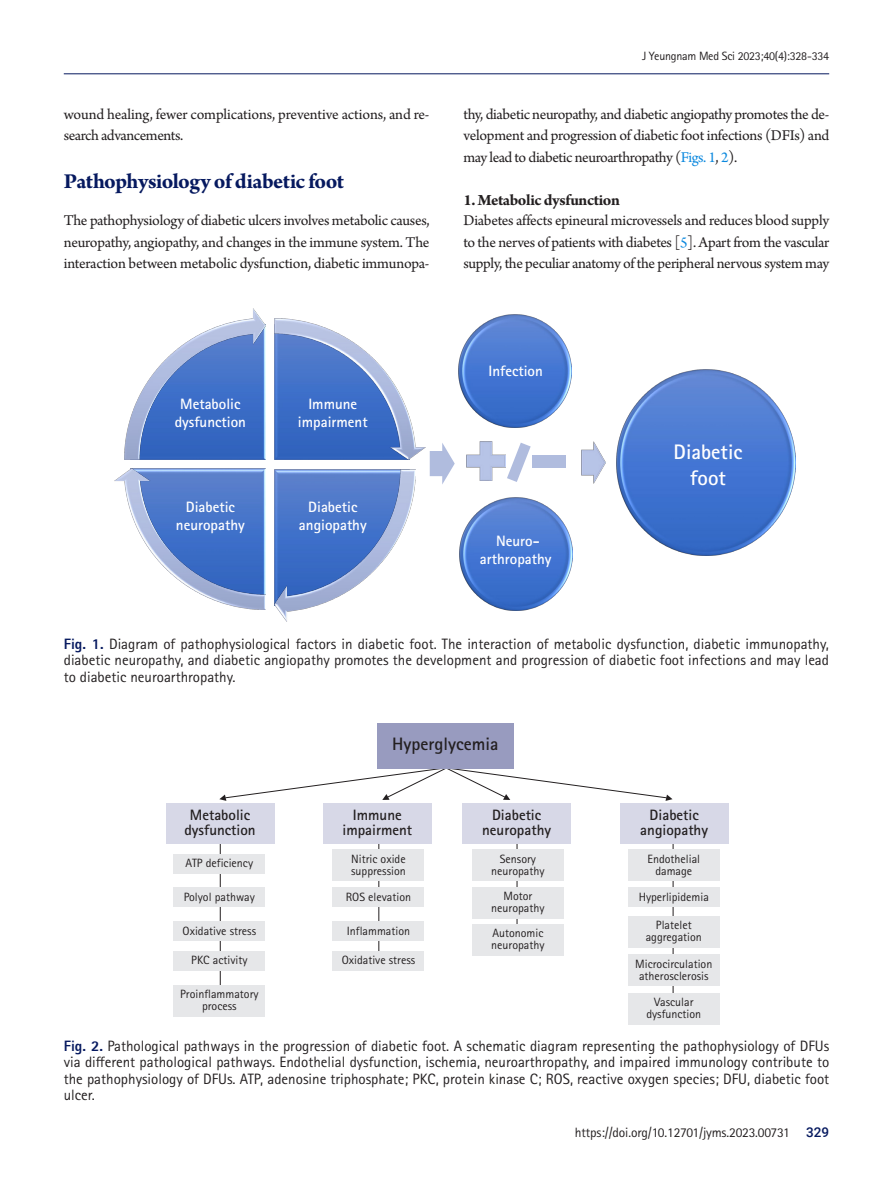
<style>
.page{position:relative;width:893px;height:1191px;background:#fff}
.page>*{position:absolute;margin:0;border:0;box-sizing:border-box;transform-origin:0 0}
.body-title{font:700 22.5px "Arno Pro";letter-spacing:-.025em;color:#06195f}
.t1{font:700 21px/25.2px "Rotis Sans Serif Std";color:#fff;text-align:center}
.t2{font:700 18px "Rotis Sans Serif Std";color:#231f20}
.body-sub-title{font:700 16.5px "Arno Pro";letter-spacing:-.02em;color:#231f20}
.body{font:15.75px/21.3px "Arno Pro";letter-spacing:-.02em;color:#231f20;text-align:justify}
.fig-caption{font:15px/16.5px "Rotis Sans Serif Std";color:#231f20;text-align:justify}
.t3{font:700 15px/18px "Rotis Sans Serif Std";color:#fff;text-align:center}
.t4{font:700 15px/15px "Rotis Sans Serif Std";color:#231f20;text-align:center}
.t5{font:13.5px "Rotis Sans Serif Std";letter-spacing:-.01em;color:#231f20}
.t6{font:12px/12px "Rotis Sans Serif Std";color:#231f20;text-align:center}
.t7{font:12px "Rotis Sans Serif Std";letter-spacing:-.02em;color:#231f20}
.s1{color:#0b88de}
.s2{font-weight:800;color:#06195f}
.s3{font-family:"Roboto";font-weight:500;color:#06195f}
</style>
<div class="page">
<hr style="left:220px;top:828px;width:1px;height:171px;background:#231f20">
<hr style="left:378px;top:828px;width:1px;height:132px;background:#231f20">
<hr style="left:517px;top:828px;width:1px;height:113px;background:#231f20">
<hr style="left:673px;top:828px;width:1px;height:180px;background:#231f20">
<img style="left:459px;top:315px;width:113px;height:113px">
<img style="left:466px;top:442px;width:39px;height:38px">
<img style="left:459px;top:497px;width:113px;height:113px">
<img style="left:582px;top:441px;width:24px;height:43px">
<img style="left:616px;top:370px;width:179px;height:185px">
<img style="left:274px;top:318px;width:152px;height:142px">
<img style="left:274px;top:470px;width:142px;height:151px">
<img style="left:115px;top:468px;width:151px;height:142px">
<img style="left:124px;top:309px;width:142px;height:151px">
<div style="left:533px;top:455px;width:33px;height:12px;background:#b0bcde"></div>
<svg style="left:507px;top:443px;width:24px;height:39px"></svg>
<svg style="left:430px;top:443px;width:25px;height:41px"></svg>
<div style="left:166px;top:803px;width:108px;height:40px;background:#d7d8e7"></div>
<div style="left:173px;top:854px;width:92px;height:20px;background:#e6e7e9"></div>
<div style="left:173px;top:887px;width:92px;height:20px;background:#e6e7e9"></div>
<div style="left:333px;top:887px;width:91px;height:20px;background:#e6e7e9"></div>
<div style="left:628px;top:887px;width:92px;height:20px;background:#e6e7e9"></div>
<div style="left:333px;top:921px;width:91px;height:20px;background:#e6e7e9"></div>
<div style="left:333px;top:951px;width:91px;height:20px;background:#e6e7e9"></div>
<div style="left:173px;top:921px;width:92px;height:20px;background:#e6e7e9"></div>
<div style="left:173px;top:951px;width:92px;height:20px;background:#e6e7e9"></div>
<div style="left:173px;top:985px;width:92px;height:31px;background:#e6e7e9"></div>
<div style="left:333px;top:850px;width:91px;height:31px;background:#e6e7e9"></div>
<div style="left:472px;top:850px;width:92px;height:31px;background:#e6e7e9"></div>
<div style="left:628px;top:850px;width:92px;height:31px;background:#e6e7e9"></div>
<div style="left:628px;top:916px;width:92px;height:31px;background:#e6e7e9"></div>
<div style="left:628px;top:954px;width:92px;height:31px;background:#e6e7e9"></div>
<div style="left:628px;top:993px;width:92px;height:31px;background:#e6e7e9"></div>
<div style="left:472px;top:887px;width:92px;height:31px;background:#e6e7e9"></div>
<div style="left:472px;top:924px;width:92px;height:31px;background:#e6e7e9"></div>
<div style="left:323px;top:803px;width:109px;height:40px;background:#d7d8e7"></div>
<div style="left:462px;top:803px;width:109px;height:40px;background:#d7d8e7"></div>
<div style="left:620px;top:803px;width:108px;height:40px;background:#d7d8e7"></div>
<svg style="left:219px;top:765px;width:453px;height:36px"></svg>
<div style="left:377px;top:722px;width:136px;height:46px;background:#989bbf"></div>
<hr style="left:64px;top:73px;width:765px;height:1px;background:#06195f">
<p class="body" style="left:64px;top:104px;width:367px">wound healing, fewer complications, preventive actions, and re&shy;search advancements.</p>
<p class="body-title" style="left:64px;top:168px;width:282px">Pathophysiology of diabetic foot</p>
<p class="body" style="left:64px;top:211px;width:367px">The pathophysiology of diabetic ulcers involves metabolic causes, neuropathy, angiopathy, and changes in the immune system. The interaction between metabolic dysfunction, diabetic immunopa-</p>
<p class="t7" style="left:642px;top:49px;width:189px">J Yeungnam Med Sci 2023;40(4):328-334</p>
<p class="body" style="left:463px;top:104px;width:367px">thy, diabetic neuropathy, and diabetic angiopathy promotes the de&shy;velopment and progression of diabetic foot infections (DFIs) and may lead to diabetic neuroarthropathy (<span class="s1">Figs. 1</span>, <span class="s1">2</span>).</p>
<p class="body-sub-title" style="left:463px;top:190px;width:158px">1. Metabolic dysfunction</p>
<p class="body" style="left:463px;top:211px;width:367px">Diabetes affects epineural microvessels and reduces blood supply to the nerves of patients with diabetes [<span class="s1">5</span>]. Apart from the vascular supply, the peculiar anatomy of the peripheral nervous system may</p>
<p class="t3" style="left:175px;top:394px;width:73px">Metabolic dysfunction</p>
<p class="t3" style="left:176px;top:498px;width:70px">Diabetic neuropathy</p>
<p class="t3" style="left:298px;top:394px;width:71px">Immune impairment</p>
<p class="t3" style="left:299px;top:498px;width:69px">Diabetic angiopathy</p>
<p class="t3" style="left:488px;top:361px;width:56px">Infection</p>
<p class="t3" style="left:496px;top:532px;width:45px">Neuro-</p>
<p class="t3" style="left:480px;top:550px;width:73px">arthropathy</p>
<p class="t1" style="left:674px;top:439px;width:70px">Diabetic foot</p>
<p class="fig-caption" style="left:64px;top:635px;width:767px"><span class="s2">Fig. 1.</span> Diagram of pathophysiological factors in diabetic foot. The interaction of metabolic dysfunction, diabetic immunopathy, diabetic neuropathy, and diabetic angiopathy promotes the development and progression of diabetic foot infections and may lead to diabetic neuroarthropathy.</p>
<p class="t2" style="left:392px;top:733px;width:108px">Hyperglycemia</p>
<p class="t4" style="left:184px;top:807px;width:73px">Metabolic dysfunction</p>
<p class="t6" style="left:186px;top:857px;width:69px">ATP deficiency</p>
<p class="t6" style="left:184px;top:890px;width:73px">Polyol pathway</p>
<p class="t6" style="left:346px;top:890px;width:67px">ROS elevation</p>
<p class="t6" style="left:639px;top:890px;width:72px">Hyperlipidemia</p>
<p class="t6" style="left:347px;top:924px;width:65px">Inflammation</p>
<p class="t6" style="left:342px;top:954px;width:75px">Oxidative stress</p>
<p class="t4" style="left:343px;top:807px;width:71px">Immune impairment</p>
<p class="t4" style="left:482px;top:807px;width:70px">Diabetic neuropathy</p>
<p class="t4" style="left:640px;top:807px;width:69px">Diabetic angiopathy</p>
<p class="t6" style="left:351px;top:852px;width:56px;text-align:left">Nitric oxide suppression</p>
<p class="t6" style="left:491px;top:852px;width:55px">Sensory neuropathy</p>
<p class="t6" style="left:647px;top:852px;width:54px">Endothelial damage</p>
<p class="t6" style="left:491px;top:890px;width:55px">Motor neuropathy</p>
<p class="t6" style="left:491px;top:927px;width:55px;text-align:left">Autonomic neuropathy</p>
<p class="t6" style="left:646px;top:919px;width:58px">Platelet aggregation</p>
<p class="t6" style="left:635px;top:957px;width:79px">Microcirculation atherosclerosis</p>
<p class="t6" style="left:646px;top:996px;width:56px">Vascular dysfunction</p>
<p class="t6" style="left:183px;top:924px;width:75px">Oxidative stress</p>
<p class="t6" style="left:191px;top:954px;width:58px">PKC activity</p>
<p class="t6" style="left:180px;top:988px;width:80px">Proinflammatory process</p>
<p class="fig-caption" style="left:64px;top:1037px;width:767px"><span class="s2">Fig. 2.</span> Pathological pathways in the progression of diabetic foot. A schematic diagram representing the pathophysiology of DFUs via different pathological pathways. Endothelial dysfunction, ischemia, neuroarthropathy, and impaired immunology contribute to the pathophysiology of DFUs. ATP, adenosine triphosphate; PKC, protein kinase C; ROS, reactive oxygen species; DFU, diabetic foot ulcer.</p>
<p class="t5" style="left:575px;top:1124px;width:256px">https://doi.org/10.12701/jyms.2023.00731 <span class="s3">329</span></p>
</div>
